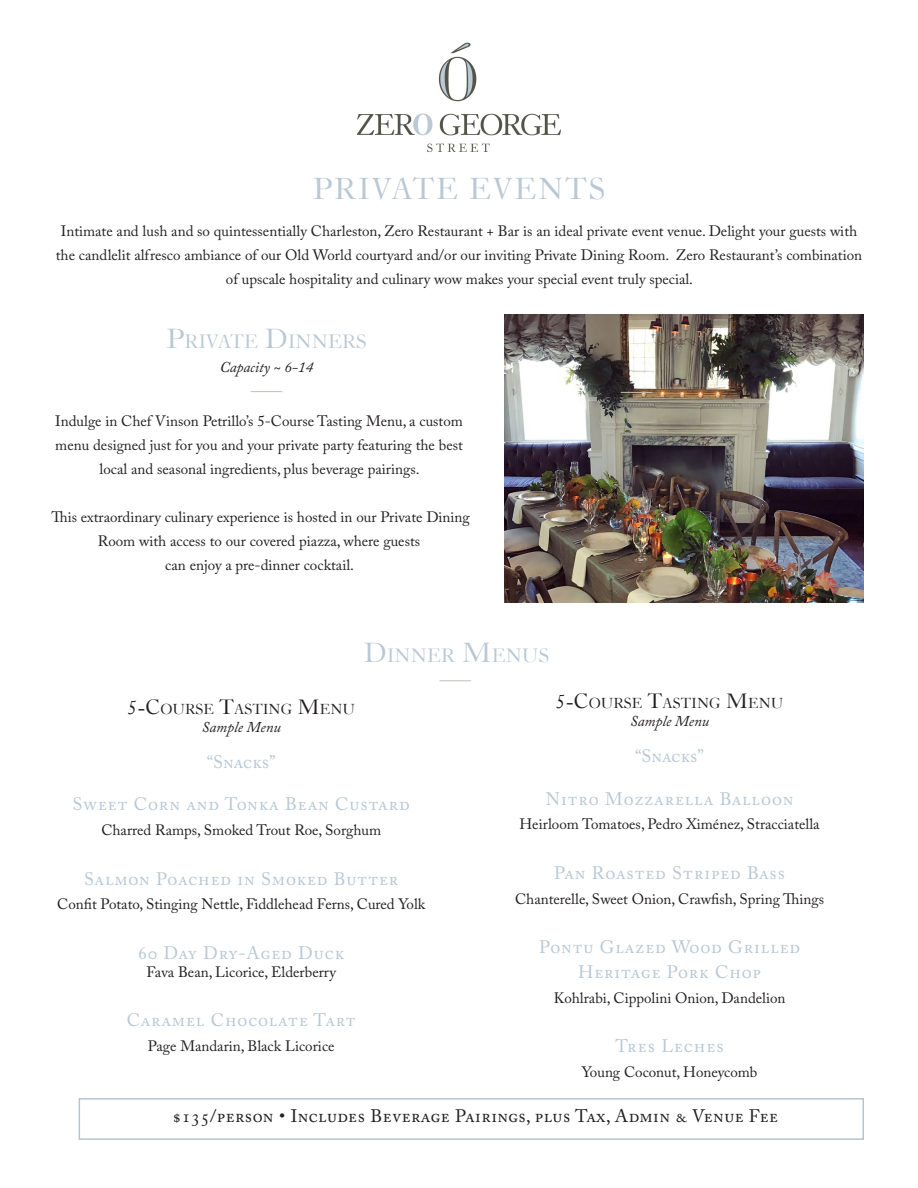
<style>
.page{position:relative;width:918px;height:1188px;background:#fff}
.page>*{position:absolute;margin:0;border:0;box-sizing:border-box;transform-origin:0 0}
.t1{font:33px "Caslon Old Face BT";letter-spacing:.05em;color:#b9c8d5}
.t2{font:21px "Caslon Old Face BT";color:#b9c8d5}
.t3{font:18px "Adobe Caslon Pro";letter-spacing:.05em;color:#b9c8d5}
.t4{font:18px "Adobe Caslon Pro";letter-spacing:.025em;color:#231f20}
.t5{font:15.75px "Caslon Old Face BT";color:#231f20}
.t6{font:15px/24px "Adobe Caslon Pro";color:#231f20;text-align:center}
.t7{font:15px "Adobe Caslon Pro";letter-spacing:-.025em;color:#231f20}
.t8{font:italic 15px "Adobe Caslon Pro";color:#231f20}
.s1{font-size:30px}
.s2{font-size:22.5px}
</style>
<div class="page">
<img style="left:505px;top:315px;width:359px;height:288px">
<hr style="left:440px;top:680px;width:31px;height:1px;background:#c2bfba">
<div style="left:79px;top:1098px;width:785px;height:42px;border:2px solid #b8c4d1"></div>
<hr style="left:621px;top:392px;width:31px;height:1px;background:#c2bfba">
<img style="left:356px;top:42px;width:205px;height:110px">
<hr style="left:251px;top:391px;width:31px;height:1px;background:#c2bfba">
<p class="t1" style="left:313px;top:168px;width:294px">PRIVATE EVENTS</p>
<p class="t6" style="left:56px;top:219px;width:808px">Intimate and lush and so quintessentially Charleston, Zero Restaurant + Bar is an ideal private event venue. Delight your guests with the candlelit alfresco ambiance of our Old World courtyard and/or our inviting Private Dining Room. Zero Restaurant’s combination of upscale hospitality and culinary wow makes your special event truly special.</p>
<p class="t2" style="left:166px;top:329px;width:202px"><span class="s1">P</span>RIVATE <span class="s1">D</span>INNERS</p>
<p class="t8" style="left:220px;top:359px;width:95px">Capacity ~ 6-14</p>
<p class="t6" style="left:55px;top:408px;width:409px">Indulge in Chef Vinson Petrillo’s 5-Course Tasting Menu, a custom menu designed just for you and your private party featuring the best local and seasonal ingredients, plus beverage pairings.</p>
<p class="t6" style="left:51px;top:504px;width:420px">This extraordinary culinary experience is hosted in our Private Dining<br>Room with access to our covered piazza, where guests</p>
<p class="t6" style="left:165px;top:552px;width:190px">can enjoy a pre-dinner cocktail.</p>
<p class="t2" style="left:364px;top:642px;width:187px"><span class="s1">D</span>INNER <span class="s1">M</span>ENUS</p>
<p class="t5" style="left:556px;top:693px;width:229px"><span class="s2">5-C</span>OURSE <span class="s2">T</span>ASTING <span class="s2">M</span>ENU</p>
<p class="t8" style="left:630px;top:712px;width:81px">Sample Menu</p>
<p class="t3" style="left:635px;top:745px;width:70px">“Snacks”</p>
<p class="t3" style="left:546px;top:788px;width:249px">Nitro Mozzarella Balloon</p>
<p class="t6" style="left:519px;top:812px;width:302px">Heirloom Tomatoes, Pedro Ximénez, Stracciatella</p>
<p class="t3" style="left:554px;top:862px;width:233px">Pan Roasted Striped Bass</p>
<p class="t6" style="left:515px;top:887px;width:310px">Chanterelle, Sweet Onion, Crawfish, Spring Things</p>
<p class="t3" style="left:539px;top:937px;width:262px">Pontu Glazed Wood Grilled</p>
<p class="t3" style="left:578px;top:961px;width:184px">Heritage Pork Chop</p>
<p class="t6" style="left:554px;top:986px;width:233px">Kohlrabi, Cippolini Onion, Dandelion</p>
<p class="t3" style="left:615px;top:1036px;width:110px">Tres Leches</p>
<p class="t6" style="left:582px;top:1060px;width:177px">Young Coconut, Honeycomb</p>
<p class="t4" style="left:172px;top:1105px;width:607px">$135/person • Includes Beverage Pairings, plus Tax, Admin &amp; Venue Fee</p>
<p class="t5" style="left:127px;top:699px;width:229px"><span class="s2">5-C</span>OURSE <span class="s2">T</span>ASTING <span class="s2">M</span>ENU</p>
<p class="t8" style="left:202px;top:718px;width:81px">Sample Menu</p>
<p class="t3" style="left:207px;top:751px;width:70px">“Snacks”</p>
<p class="t3" style="left:73px;top:794px;width:339px">Sweet Corn and Tonka Bean Custard</p>
<p class="t6" style="left:101px;top:818px;width:281px">Charred Ramps, Smoked Trout Roe, Sorghum</p>
<p class="t3" style="left:84px;top:868px;width:316px">Salmon Poached in Smoked Butter</p>
<p class="t7" style="left:57px;top:895px;width:370px">Confit Potato, Stinging Nettle, Fiddlehead Ferns, Cured Yolk</p>
<p class="t3" style="left:138px;top:942px;width:208px">60 Day Dry-Aged Duck</p>
<p class="t6" style="left:146px;top:960px;width:192px">Fava Bean, Licorice, Elderberry</p>
<p class="t3" style="left:127px;top:1010px;width:230px">Caramel Chocolate Tart</p>
<p class="t6" style="left:148px;top:1034px;width:188px">Page Mandarin, Black Licorice</p>
</div>
